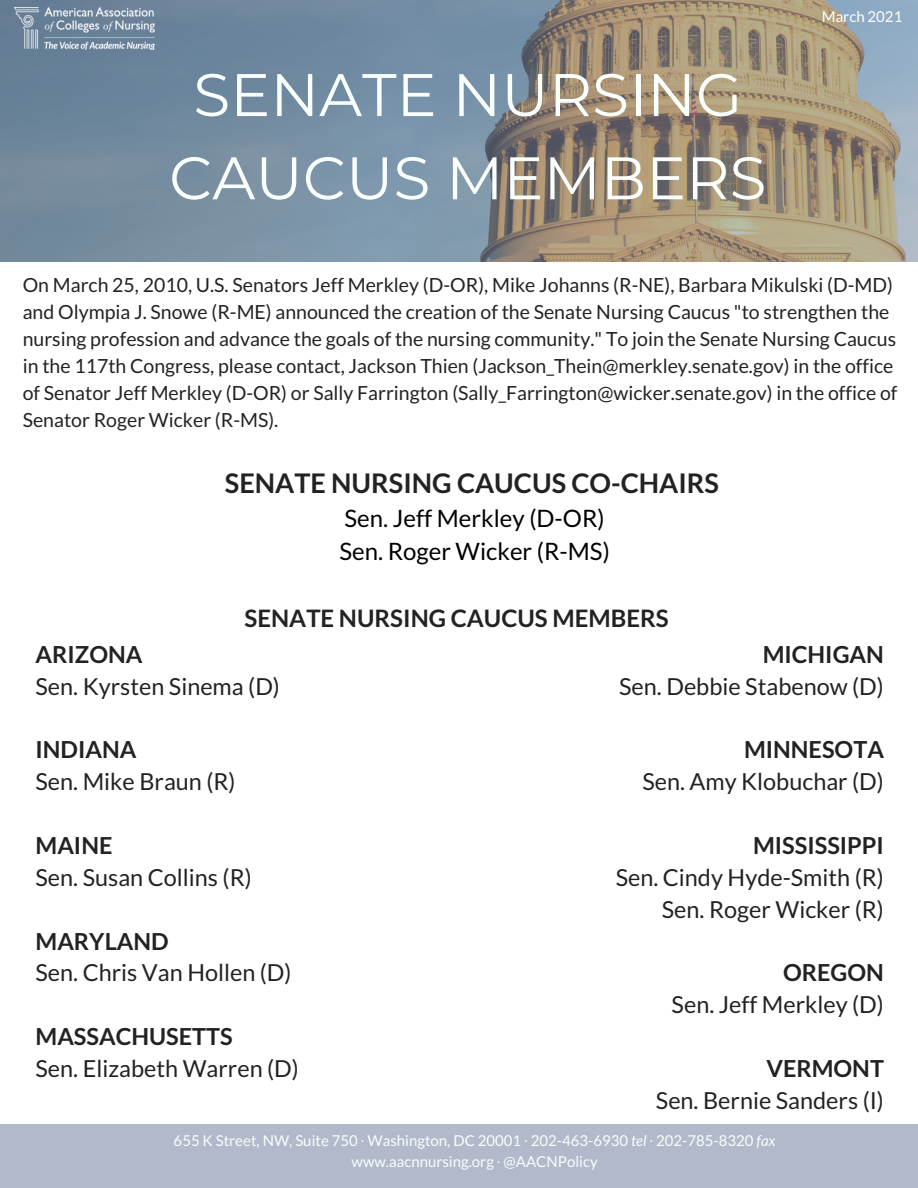
<style>
.page{position:relative;width:918px;height:1188px;background:#fff}
.page>*{position:absolute;margin:0;border:0;box-sizing:border-box;transform-origin:0 0}
.t1{font:60px/83.2px "Montserrat";color:#f9fffc;text-align:center}
.t2{font:700 27px "Lato";color:#222}
.t3{font:24px "Lato";color:#000}
.t4{font:700 24px "Lato";color:#222}
.t5{font:23.4px "Lato";color:#222}
.t6{font:700 23.4px "Lato";color:#222}
.t7{font:19.5px/27px "Lato";color:#222}
.t8{font:15px "Lato";color:#f9fffc}
.t9{font:15px "Lato";color:#fff}
.s1{font-family:"Liberation Serif"}
.s2{font-style:italic}
</style>
<div class="page">
<div style="left:0;top:1124px;width:918px;height:64px;background:#b2b9ca"></div>
<svg style="left:0;top:0;width:918px;height:261px;background:#878e91"></svg>
<img style="left:14px;top:7px;width:141px;height:42px">
<p class="t1" style="left:169px;top:53px;width:599px">SENATE NURSING<br>CAUCUS MEMBERS</p>
<p class="t9" style="left:822px;top:7px;width:82px">March 2021</p>
<p class="t7" style="left:23px;top:271px;width:876px">On March 25, 2010, U.S. Senators Jeff Merkley (D-OR), Mike Johanns (R-NE), Barbara Mikulski (D-MD) and Olympia J. Snowe (R-ME) announced the creation of the Senate Nursing Caucus "to strengthen the nursing profession and advance the goals of the nursing community." To join the Senate Nursing Caucus in the 117th Congress, please contact, Jackson Thien (Jackson_Thein@merkley.senate.gov) in the office of Senator Jeff Merkley (D-OR) or Sally Farrington (Sally_Farrington@wicker.senate.gov) in the office of Senator Roger Wicker (R-MS).</p>
<p class="t2" style="left:225px;top:466px;width:496px">SENATE NURSING CAUCUS CO-CHAIRS</p>
<p class="t3" style="left:344px;top:503px;width:262px">Sen. Jeff Merkley (D-OR)</p>
<p class="t3" style="left:339px;top:536px;width:272px">Sen. Roger Wicker (R-MS)</p>
<p class="t4" style="left:245px;top:603px;width:426px">SENATE NURSING CAUCUS MEMBERS</p>
<p class="t6" style="left:36px;top:640px;width:108px">ARIZONA</p>
<p class="t5" style="left:36px;top:672px;width:246px">Sen. Kyrsten Sinema (D)</p>
<p class="t6" style="left:36px;top:735px;width:102px">INDIANA</p>
<p class="t5" style="left:36px;top:767px;width:202px">Sen. Mike Braun (R)</p>
<p class="t6" style="left:36px;top:831px;width:78px">MAINE</p>
<p class="t5" style="left:36px;top:863px;width:218px">Sen. Susan Collins (R)</p>
<p class="t6" style="left:36px;top:927px;width:135px">MARYLAND</p>
<p class="t5" style="left:36px;top:958px;width:258px">Sen. Chris Van Hollen (D)</p>
<p class="t6" style="left:36px;top:1022px;width:199px">MASSACHUSETTS</p>
<p class="t5" style="left:36px;top:1054px;width:265px">Sen. Elizabeth Warren (D)</p>
<p class="t6" style="left:763px;top:640px;width:123px">MICHIGAN</p>
<p class="t5" style="left:619px;top:672px;width:266px">Sen. Debbie Stabenow (D)</p>
<p class="t6" style="left:744px;top:735px;width:141px">MINNESOTA</p>
<p class="t5" style="left:642px;top:767px;width:243px">Sen. Amy Klobuchar (D)</p>
<p class="t6" style="left:753px;top:831px;width:132px">MISSISSIPPI</p>
<p class="t5" style="left:616px;top:863px;width:270px">Sen. Cindy Hyde-Smith (R)</p>
<p class="t5" style="left:662px;top:895px;width:224px">Sen. Roger Wicker (R)</p>
<p class="t6" style="left:783px;top:958px;width:102px">OREGON</p>
<p class="t5" style="left:672px;top:990px;width:214px">Sen. Jeff Merkley (D)</p>
<p class="t6" style="left:766px;top:1054px;width:119px">VERMONT</p>
<p class="t5" style="left:656px;top:1086px;width:230px">Sen. Bernie Sanders (I)</p>
<p class="t8" style="left:174px;top:1132px;width:603px">655 K Street, NW, Suite 750 <span class="s1">·</span> Washington, DC 20001 <span class="s1">·</span> 202-463-6930 <span class="s2">tel</span> <span class="s1">·</span> 202-785-8320 <span class="s2">fax</span></p>
<p class="t8" style="left:352px;top:1152px;width:248px">www.aacnnursing.org <span class="s1">·</span> @AACNPolicy</p>
</div>
